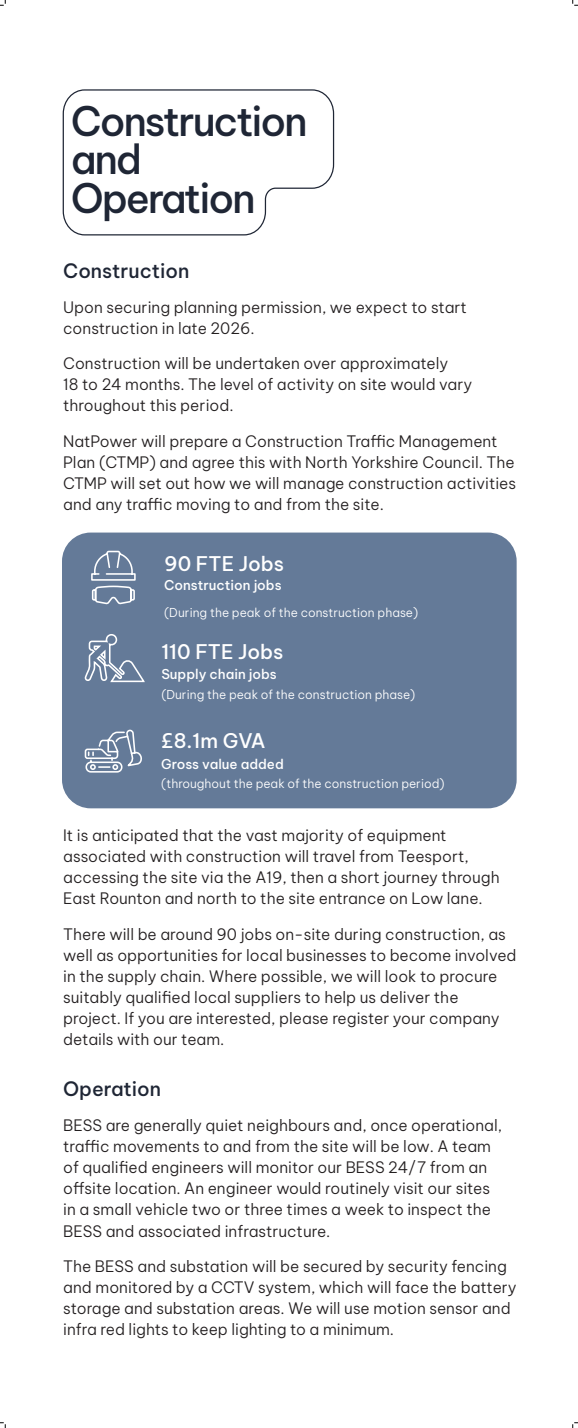
<style>
.page{position:relative;width:578px;height:1428px;background:#fff}
.page>*{position:absolute;margin:0;border:0;box-sizing:border-box;transform-origin:0 0}
.t1{font:500 40px/38.3px "Be Vietnam Pro";letter-spacing:-.05em;color:#1f2635}
.t2{font:500 19.8px "Be Vietnam Pro";color:#fff}
.t3{font:500 19.5px "Be Vietnam Pro";color:#1f2635}
.t4{font:300 15.5px/21.1px "Be Vietnam Pro";color:#231f20}
.t5{font:500 13.35px "Be Vietnam Pro";color:#fff}
.t6{font:300 12.05px "Be Vietnam Pro";color:#fff}
</style>
<div class="page">
<svg style="left:62px;top:89px;width:272px;height:147px"></svg>
<div style="left:62px;top:532px;width:454px;height:276px;background:#647a98;border-radius:29px"></div>
<svg style="left:91px;top:550px;width:45px;height:55px"></svg>
<svg style="left:83px;top:634px;width:63px;height:175px"></svg>
<svg style="left:0;top:0;width:6px;height:6px"></svg>
<svg style="left:0;top:1422px;width:6px;height:6px"></svg>
<svg style="left:572px;top:0;width:5px;height:6px"></svg>
<svg style="left:572px;top:1422px;width:5px;height:6px"></svg>
<p class="t1" style="left:71px;top:98px;width:238px">Construction and</p>
<p class="t1" style="left:71px;top:175px;width:186px">Operation</p>
<p class="t3" style="left:63px;top:254px;width:128px">Construction</p>
<p class="t4" style="left:63px;top:295px;width:405px">Upon securing planning permission, we expect to start construction in late 2026.</p>
<p class="t4" style="left:63px;top:352px;width:410px">Construction will be undertaken over approximately<br>18 to 24 months. The level of activity on site would vary throughout this period.</p>
<p class="t4" style="left:63px;top:429px;width:454px">NatPower will prepare a Construction Traffic Management Plan (CTMP) and agree this with North Yorkshire Council. The CTMP will set out how we will manage construction activities and any traffic moving to and from the site.</p>
<p class="t2" style="left:164px;top:547px;width:121px">90 FTE Jobs</p>
<p class="t5" style="left:164px;top:574px;width:119px">Construction jobs</p>
<p class="t6" style="left:164px;top:602px;width:255px">(During the peak of the construction phase)</p>
<p class="t2" style="left:161px;top:635px;width:124px">110 FTE Jobs</p>
<p class="t5" style="left:161px;top:663px;width:117px">Supply chain jobs</p>
<p class="t6" style="left:161px;top:685px;width:255px">(During the peak of the construction phase)</p>
<p class="t2" style="left:161px;top:724px;width:106px">£8.1m GVA</p>
<p class="t5" style="left:161px;top:753px;width:124px">Gross value added</p>
<p class="t6" style="left:161px;top:774px;width:285px">(throughout the peak of the construction period)</p>
<p class="t4" style="left:63px;top:823px;width:438px">It is anticipated that the vast majority of equipment associated with construction will travel from Teesport, accessing the site via the A19, then a short journey through East Rounton and north to the site entrance on Low lane.</p>
<p class="t4" style="left:63px;top:922px;width:455px">There will be around 90 jobs on-site during construction, as well as opportunities for local businesses to become involved in the supply chain. Where possible, we will look to procure suitably qualified local suppliers to help us deliver the project. If you are interested, please register your company details with our team.</p>
<p class="t3" style="left:63px;top:1072px;width:99px">Operation</p>
<p class="t4" style="left:63px;top:1113px;width:440px">BESS are generally quiet neighbours and, once operational, traffic movements to and from the site will be low. A team of qualified engineers will monitor our BESS 24/7 from an offsite location. An engineer would routinely visit our sites in a small vehicle two or three times a week to inspect the BESS and associated infrastructure.</p>
<p class="t4" style="left:63px;top:1254px;width:455px">The BESS and substation will be secured by security fencing and monitored by a CCTV system, which will face the battery storage and substation areas. We will use motion sensor and infra red lights to keep lighting to a minimum.</p>
</div>
